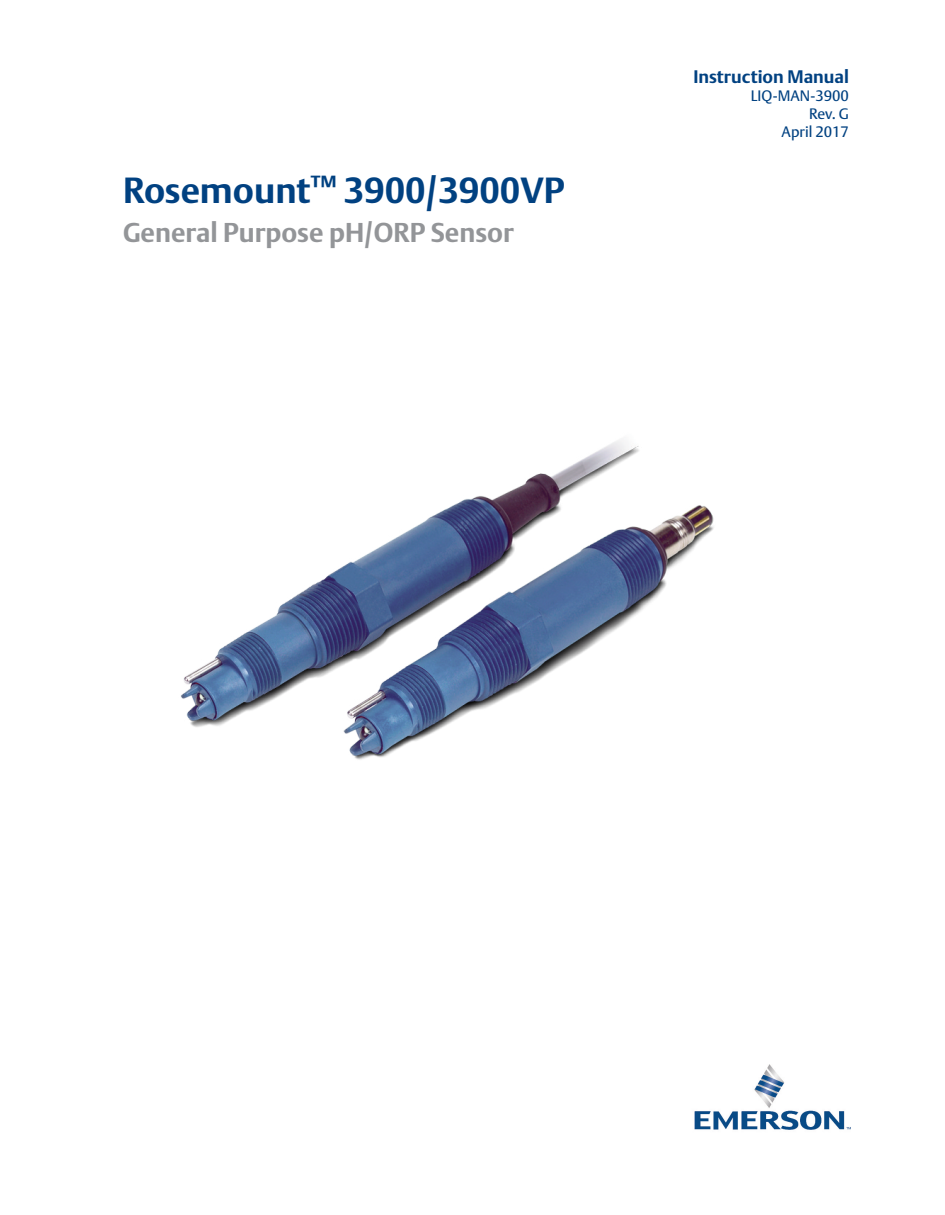
<style>
.page{position:relative;width:945px;height:1215px;background:#fff}
.page>*{position:absolute;margin:0;border:0;box-sizing:border-box;transform-origin:0 0}
.t1{font:700 36px "DTL Argo T";color:#014181}
.t2{font:700 27px "DTL Argo T";color:#939598}
.t3{font:700 18px "DTL Argo T";color:#014181}
.t4{font:15px/18px "DTL Argo T";color:#014181;text-align:right}
</style>
<div class="page">
<img style="left:181px;top:440px;width:533px;height:320px">
<img style="left:694px;top:1064px;width:157px;height:66px">
<h1 class="t1" style="left:123px;top:170px;width:443px">Rosemount<sup>™</sup> 3900/3900VP</h1>
<p class="t2" style="left:123px;top:217px;width:392px">General Purpose pH/ORP Sensor</p>
<p class="t3" style="left:693px;top:66px;width:157px">Instruction Manual</p>
<p class="t4" style="left:751px;top:87px;width:100px">LIQ-MAN-3900<br>Rev. G<br>April 2017</p>
</div>
